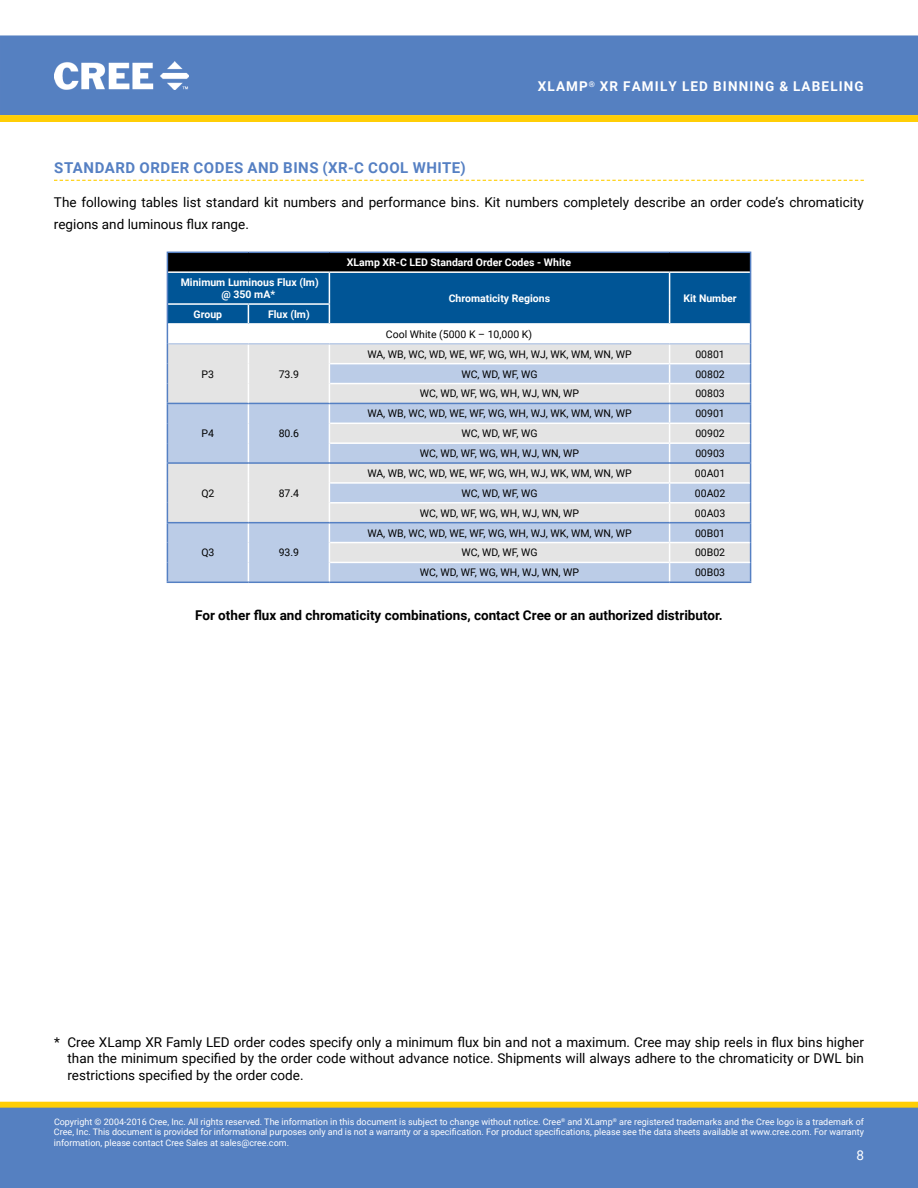
<style>
.page{position:relative;width:918px;height:1188px;background:#fff}
.page>*{position:absolute;margin:0;border:0;box-sizing:border-box;transform-origin:0 0}
.t1{font:700 15px "Roboto";letter-spacing:.035em;color:#5580c3}
.t2{font:13.5px/16.2px "Roboto";color:#000}
.t3{font:700 13.5px "Roboto";color:#000}
.t4{font:700 13.5px "Roboto";letter-spacing:.085em;color:#fff}
.t5{font:13.5px "Roboto";color:#fff}
.t6{font:10.5px "Roboto";color:#000}
.t7{font:700 10.5px/12px "Roboto";color:#fff;text-align:center}
.t8{font:9px/10.8px "Roboto";color:#fff;text-align:justify}
</style>
<div class="page">
<div style="left:0;top:35px;width:918px;height:80px;background:#5580c1"></div>
<img style="left:55px;top:62px;width:134px;height:28px">
<div style="left:1px;top:1102px;width:916px;height:6px;background:#ffce06"></div>
<div style="left:0;top:1102px;width:918px;height:6px;border:1px solid #ffce06"></div>
<div style="left:0;top:1108px;width:918px;height:80px;background:#5580c1"></div>
<svg style="left:0;top:115px;width:918px;height:7px;background:#fece08"></svg>
<svg style="left:54px;top:180px;width:810px;height:1px"></svg>
<hr style="left:329px;top:582px;width:341px;height:1px;background:#5580c3">
<hr style="left:670px;top:582px;width:81px;height:1px;background:#5580c3">
<hr style="left:167px;top:582px;width:81px;height:1px;background:#5580c3">
<hr style="left:248px;top:582px;width:81px;height:1px;background:#5580c3">
<hr style="left:167px;top:252px;width:81px;height:1px;background:#5580c3">
<hr style="left:248px;top:252px;width:81px;height:1px;background:#5580c3">
<hr style="left:329px;top:252px;width:341px;height:1px;background:#5580c3">
<hr style="left:670px;top:252px;width:81px;height:1px;background:#5580c3">
<svg style="left:167px;top:253px;width:584px;height:329px;background:#a6b9ce"></svg>
<hr style="left:168px;top:323px;width:80px;height:2px;background:#fff">
<hr style="left:248px;top:323px;width:81px;height:2px;background:#fff">
<hr style="left:329px;top:323px;width:341px;height:2px;background:#fff">
<hr style="left:670px;top:323px;width:80px;height:2px;background:#fff">
<hr style="left:168px;top:343px;width:80px;height:2px;background:#bbcce7">
<hr style="left:248px;top:343px;width:81px;height:2px;background:#bbcce7">
<hr style="left:329px;top:343px;width:341px;height:2px;background:#bbcce7">
<hr style="left:670px;top:343px;width:80px;height:2px;background:#bbcce7">
<h2 class="t4" style="left:538px;top:77px;width:284px">XLamp<sup>®</sup> XR Family LED Binning &amp; Label</h2>
<h2 class="t4" style="left:839px;top:77px;width:26px">ing</h2>
<h1 class="t1" style="left:54px;top:157px;width:97px">Standard Order</h1>
<h1 class="t1" style="left:194px;top:157px;width:274px">Codes and Bi ns (XR-C Cool White)</h1>
<h2 class="t2" style="left:54px;top:190px;width:811px;line-height:22.5px">The following tables list standard kit numbers and performance bins. Kit numbers completely describe an order code’s chromaticity regions and luminous flux range.</h2>
<p class="t7" style="left:347px;top:256px;width:226px">XLamp XR-C LED Standard Order Codes - White</p>
<p class="t7" style="left:181px;top:276px;width:140px">Minimum Luminous Flux (lm) @ 350 mA*</p>
<p class="t7" style="left:449px;top:292px;width:103px">Chromaticity Regions</p>
<p class="t7" style="left:683px;top:292px;width:55px">Kit Number</p>
<p class="t7" style="left:194px;top:308px;width:30px">Group</p>
<p class="t7" style="left:268px;top:308px;width:43px">Flux (lm)</p>
<p class="t6" style="left:202px;top:366px;width:14px">P3</p>
<p class="t6" style="left:279px;top:366px;width:22px">73.9</p>
<p class="t6" style="left:202px;top:426px;width:14px">P4</p>
<p class="t6" style="left:279px;top:426px;width:22px">80.6</p>
<p class="t6" style="left:201px;top:486px;width:15px">Q2</p>
<p class="t6" style="left:279px;top:486px;width:22px">87.4</p>
<p class="t6" style="left:386px;top:327px;width:148px">Cool White (5000 K – 10,000 K)</p>
<p class="t6" style="left:367px;top:347px;width:266px">WA, WB, WC, WD, WE, WF, WG, WH, WJ, WK, WM, WN, WP</p>
<p class="t6" style="left:695px;top:347px;width:31px">00801</p>
<p class="t6" style="left:461px;top:366px;width:78px">WC, WD, WF, WG</p>
<p class="t6" style="left:695px;top:366px;width:31px">00802</p>
<p class="t6" style="left:420px;top:386px;width:161px">WC, WD, WF, WG, WH, WJ, WN, WP</p>
<p class="t6" style="left:695px;top:386px;width:31px">00803</p>
<p class="t6" style="left:367px;top:406px;width:266px">WA, WB, WC, WD, WE, WF, WG, WH, WJ, WK, WM, WN, WP</p>
<p class="t6" style="left:695px;top:406px;width:31px">00901</p>
<p class="t6" style="left:461px;top:426px;width:78px">WC, WD, WF, WG</p>
<p class="t6" style="left:695px;top:426px;width:31px">00902</p>
<p class="t6" style="left:420px;top:446px;width:161px">WC, WD, WF, WG, WH, WJ, WN, WP</p>
<p class="t6" style="left:695px;top:446px;width:31px">00903</p>
<p class="t6" style="left:367px;top:466px;width:266px">WA, WB, WC, WD, WE, WF, WG, WH, WJ, WK, WM, WN, WP</p>
<p class="t6" style="left:695px;top:466px;width:32px">00A01</p>
<p class="t6" style="left:461px;top:486px;width:78px">WC, WD, WF, WG</p>
<p class="t6" style="left:695px;top:486px;width:32px">00A02</p>
<p class="t6" style="left:420px;top:506px;width:161px">WC, WD, WF, WG, WH, WJ, WN, WP</p>
<p class="t6" style="left:695px;top:506px;width:32px">00A03</p>
<p class="t6" style="left:367px;top:525px;width:266px">WA, WB, WC, WD, WE, WF, WG, WH, WJ, WK, WM, WN, WP</p>
<p class="t6" style="left:695px;top:525px;width:32px">00B01</p>
<p class="t6" style="left:461px;top:545px;width:78px">WC, WD, WF, WG</p>
<p class="t6" style="left:695px;top:545px;width:32px">00B02</p>
<p class="t6" style="left:420px;top:565px;width:161px">WC, WD, WF, WG, WH, WJ, WN, WP</p>
<p class="t6" style="left:695px;top:565px;width:32px">00B03</p>
<h2 class="t3" style="left:195px;top:606px;width:529px">For other flux and chromaticity combinations, contact Cree or an authorized distributor.</h2>
<p class="t6" style="left:201px;top:545px;width:15px">Q3</p>
<p class="t6" style="left:279px;top:545px;width:22px">93.9</p>
<p class="t2" style="left:68px;top:1034px;width:798px;text-align:justify;text-indent:-14px">* Cree XLamp XR Famly LED order codes specify only a minimum flux bin and not a maximum. Cree may ship reels in flux bins higher than the minimum specified by the order code without advance notice. Shipments will always adhere to the chromaticity or DWL bin restrictions specified by the order code.</p>
<p class="t8" style="left:54px;top:1116px;width:811px">Copyright © 2004-2016 Cree, Inc. All rights reserved. The information in this document is subject to change without notice. Cree<sup>®</sup> and XLamp<sup>®</sup> are registered trademarks and the Cree logo is a trademark of Cree, Inc. This document is provided for informational purposes only and is not a warranty or a specification. For product specifications, please see the data sheets available at www.cree.com. For warranty information, please contact Cree Sales at sales@cree.com.</p>
<h2 class="t5" style="left:856px;top:1145px;width:9px">8</h2>
</div>
